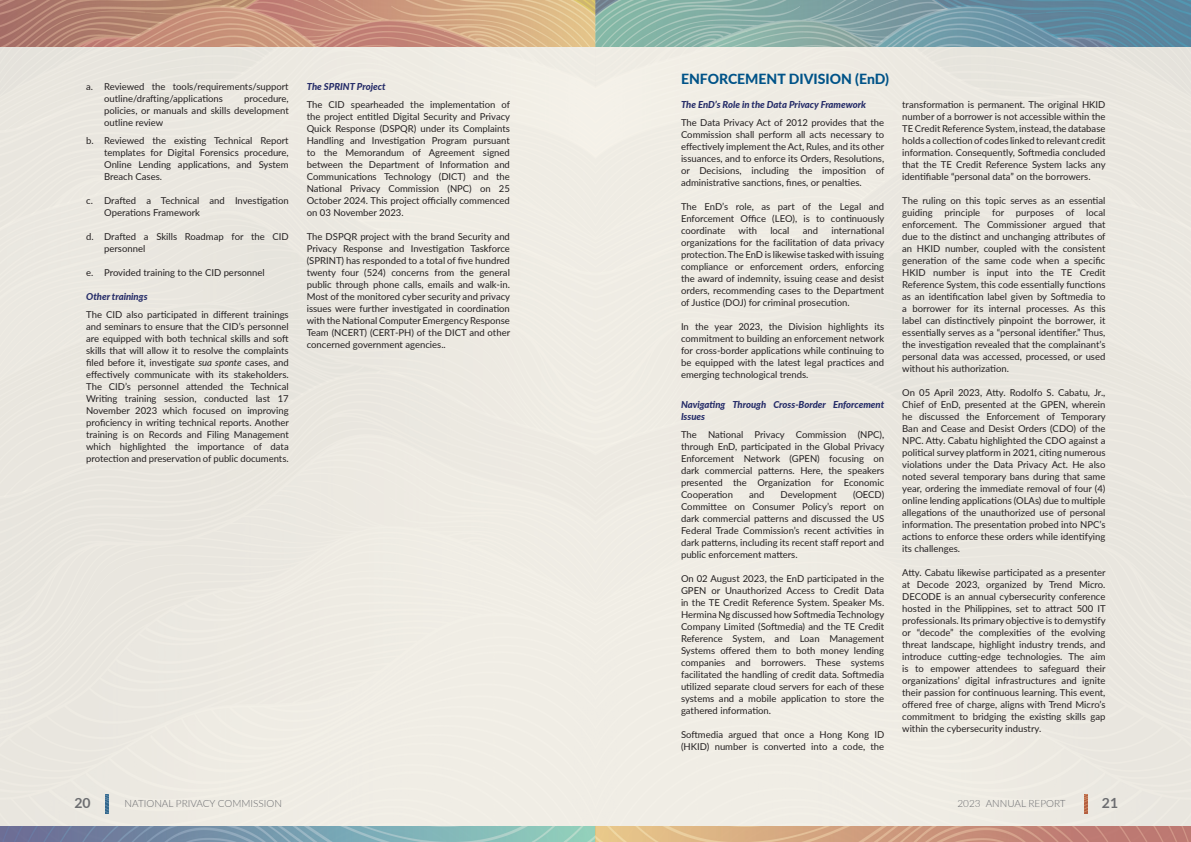
<style>
.page{position:relative;width:1191px;height:842px;background:#fff}
.page>*{position:absolute;margin:0;border:0;box-sizing:border-box;transform-origin:0 0}
.HEADER1{font:800 14px "Lato";color:#005388}
.t1{font:700 14px "Lato";color:#6c6d70}
.t2{font:300 10px "Lato";color:#6c6d70}
.BODI_1{font:9.5px/12px "Lato";color:#231f20;text-align:justify}
.BODI_1_TAB_REGULAR{font:9.5px/12px "Lato";color:#231f20}
.BODI_SUBH_2_ITLS{font:italic 800 9.5px/12px "Lato";color:#252c68}
.s1{font-style:italic}
</style>
<div class="page">
<div style="left:0;top:47px;width:1191px;height:779px;background:#edeae2"></div>
<img style="left:105px;top:794px;width:3px;height:19px">
<img style="left:1084px;top:794px;width:3px;height:19px">
<img style="left:0;top:0;width:1191px;height:47px">
<img style="left:0;top:826px;width:1191px;height:16px">
<p class="BODI_1_TAB_REGULAR" style="left:104px;top:80px;width:186px;text-indent:-18px">a. Reviewed the tools/requirements/support outline/drafting/applications</p>
<p class="BODI_1_TAB_REGULAR" style="left:104px;top:92px;width:186px;text-align:justify;text-indent:140px">procedure, policies, or manuals and skills development outline review</p>
<p class="BODI_1_TAB_REGULAR" style="left:104px;top:134px;width:186px;text-align:justify;text-indent:-18px">b. Reviewed the existing Technical Report templates for Digital Forensics procedure, Online Lending applications, and System Breach Cases.</p>
<p class="BODI_1_TAB_REGULAR" style="left:104px;top:194px;width:186px;text-indent:-18px">c. Drafted a Technical and Investigation<br>Operations Framework</p>
<p class="BODI_1_TAB_REGULAR" style="left:104px;top:230px;width:186px;text-indent:-18px">d. Drafted a Skills Roadmap for the CID personnel</p>
<p class="BODI_1_TAB_REGULAR" style="left:86px;top:266px;width:180px">e. Provided training to the CID personnel</p>
<p class="BODI_SUBH_2_ITLS" style="left:86px;top:290px;width:63px">Other trainings</p>
<p class="BODI_1" style="left:86px;top:308px;width:204px">The CID also participated in different trainings and seminars to ensure that the CID’s personnel are equipped with both technical skills and soft skills that will allow it to resolve the complaints filed before it, investigate <span class="s1">sua sponte</span> cases, and effectively communicate with its stakeholders.<br>The CID’s personnel attended the Technical Writing training session, conducted last 17<br>November 2023 which focused on improving proficiency in writing technical reports. Another training is on Records and Filing Management which highlighted the importance of data protection and preservation of public documents.</p>
<p class="BODI_SUBH_2_ITLS" style="left:307px;top:80px;width:80px">The SPRINT Project</p>
<p class="BODI_1" style="left:307px;top:98px;width:205px">The CID spearheaded the implementation of the project entitled Digital Security and Privacy Quick Response (DSPQR) under its Complaints Handling and Investigation Program pursuant to the Memorandum of Agreement signed between the Department of Information and Communications Technology (DICT) and the National Privacy Commission (NPC) on 25<br>October 2024. This project officially commenced on 03 November 2023.</p>
<p class="BODI_1" style="left:307px;top:230px;width:205px">The DSPQR project with the brand Security and Privacy Response and Investigation Taskforce (SPRINT) has responded to a total of five hundred twenty four (524) concerns from the general public through phone calls, emails and walk-in.<br>Most of the monitored cyber security and privacy issues were further investigated in coordination with the National Computer EmergencyResponse Team (NCERT) (CERT-PH) of the DICT and other concerned government agencies..</p>
<p class="HEADER1" style="left:681px;top:68px;width:210px">ENFORCEMENT DIVISION (EnD)</p>
<p class="BODI_SUBH_2_ITLS" style="left:681px;top:98px;width:186px">The EnD’s Role in the Data Privacy Framework</p>
<p class="BODI_1" style="left:681px;top:116px;width:205px">The Data Privacy Act of 2012 provides that the Commission shall perform all acts necessary to effectively implement the Act, Rules, and its other issuances, and to enforce its Orders, Resolutions, or Decisions, including the imposition of administrative sanctions, fines, or penalties.</p>
<p class="BODI_1" style="left:681px;top:200px;width:205px">The EnD’s role, as part of the Legal and Enforcement Office (LEO), is to continuously coordinate</p>
<p class="BODI_1" style="left:681px;top:224px;width:205px;text-indent:150px">international organizations for the facilitation of data privacy protection.The EnD is likewise taskedwith issuing compliance or enforcement orders, enforcing the award of indemnity, issuing cease and desist orders, recommending cases to the Department of Justice (DOJ) for criminal prosecution.</p>
<p class="BODI_1" style="left:681px;top:320px;width:205px">In the year 2023, the Division highlights its commitment to building an enforcement network for cross-border applications while continuing to be equipped with the latest legal practices and emerging technological trends.</p>
<p class="BODI_SUBH_2_ITLS" style="left:681px;top:398px;width:205px">Navigating Through Cross-Border Enforcement<br>Issues</p>
<p class="BODI_1" style="left:681px;top:428px;width:205px">The National Privacy Commission (NPC), through EnD, participated in the Global Privacy Enforcement Network (GPEN) focusing on dark commercial patterns. Here, the speakers presented the Organization for Economic Cooperation</p>
<p class="BODI_1" style="left:738px;top:224px;width:20px">with</p>
<p class="BODI_1" style="left:770px;top:224px;width:21px">local</p>
<p class="BODI_1" style="left:802px;top:224px;width:17px">and</p>
<p class="BODI_1" style="left:681px;top:488px;width:205px;text-indent:172px">(OECD)<br>Committee on Consumer Policy’s report on dark commercial patterns and discussed the US Federal Trade Commission’s recent activities in dark patterns, including its recent staff report and public enforcement matters.</p>
<p class="BODI_1" style="left:681px;top:572px;width:205px">On 02 August 2023, the EnD participated in the GPEN or Unauthorized Access to Credit Data in the TE Credit Reference System. Speaker Ms.<br>Hermina Ng discussed how Softmedia Technology Company Limited (Softmedia) and the TE Credit Reference System, and Loan Management Systems offered them to both money lending companies and borrowers. These systems facilitated the handling of credit data. Softmedia utilized separate cloud servers for each of these systems and a mobile application to store the gathered information.</p>
<p class="BODI_1" style="left:681px;top:728px;width:205px">Softmedia argued that once a Hong Kong ID (HKID) number is converted into a code, the</p>
<p class="BODI_1" style="left:749px;top:488px;width:17px">and</p>
<p class="BODI_1" style="left:780px;top:488px;width:58px">Development</p>
<p class="BODI_1" style="left:902px;top:98px;width:205px">transformation is permanent. The original HKID number of a borrower is not accessible within the TE Credit Reference System, instead, the database holds a collection of codes linked to relevant credit information. Consequently, Softmedia concluded that the TE Credit Reference System lacks any identifiable “personal data” on the borrowers.</p>
<p class="BODI_1" style="left:902px;top:194px;width:205px">The ruling on this topic serves as an essential guiding</p>
<p class="BODI_1" style="left:902px;top:206px;width:205px;text-indent:164px">of local enforcement. The Commissioner argued that due to the distinct and unchanging attributes of an HKID number, coupled with the consistent generation of the same code when a specific HKID number is input into the TE Credit Reference System, this code essentially functions as an identification label given by Softmedia to a borrower for its internal processes. As this label can distinctively pinpoint the borrower, it essentially serves as a “personal identifier.” Thus, the investigation revealed that the complainant’s personal data was accessed, processed, or used without his authorization.</p>
<p class="BODI_1" style="left:902px;top:386px;width:205px">On 05 April 2023, Atty. Rodolfo S. Cabatu, Jr., Chief of EnD, presented at the GPEN, wherein he discussed the Enforcement of Temporary Ban and Cease and Desist Orders (CDO) of the NPC. Atty. Cabatu highlighted the CDO against a political survey platform in 2021, citing numerous violations under the Data Privacy Act. He also noted several temporary bans during that same year, ordering the immediate removal of four (4) online lending applications (OLAs) due to multiple allegations of the unauthorized use of personal information. The presentation probed into NPC’s actions to enforce these orders while identifying its challenges.</p>
<p class="BODI_1" style="left:902px;top:566px;width:205px">Atty. Cabatu likewise participated as a presenter at Decode 2023, organized by Trend Micro.<br>DECODE is an annual cybersecurity conference hosted in the Philippines, set to attract 500 IT professionals. Its primary objective is to demystify or “decode” the complexities of the evolving threat landscape, highlight industry trends, and introduce cutting-edge technologies. The aim is to empower attendees to safeguard their organizations’ digital infrastructures and ignite their passion for continuous learning. This event, offered free of charge, aligns with Trend Micro’s commitment to bridging the existing skills gap within the cybersecurity industry.</p>
<p class="BODI_1" style="left:944px;top:206px;width:37px">principle</p>
<p class="BODI_1" style="left:992px;top:206px;width:63px">for purposes</p>
<h1 class="t1" style="left:74px;top:793px;width:18px">20</h1>
<p class="t2" style="left:125px;top:797px;width:159px">NATIONAL PRIVACY COMMISSION</p>
<p class="t2" style="left:957px;top:797px;width:110px">2023 ANNUAL REPORT</p>
<h1 class="t1" style="left:1102px;top:793px;width:18px">21</h1>
</div>
